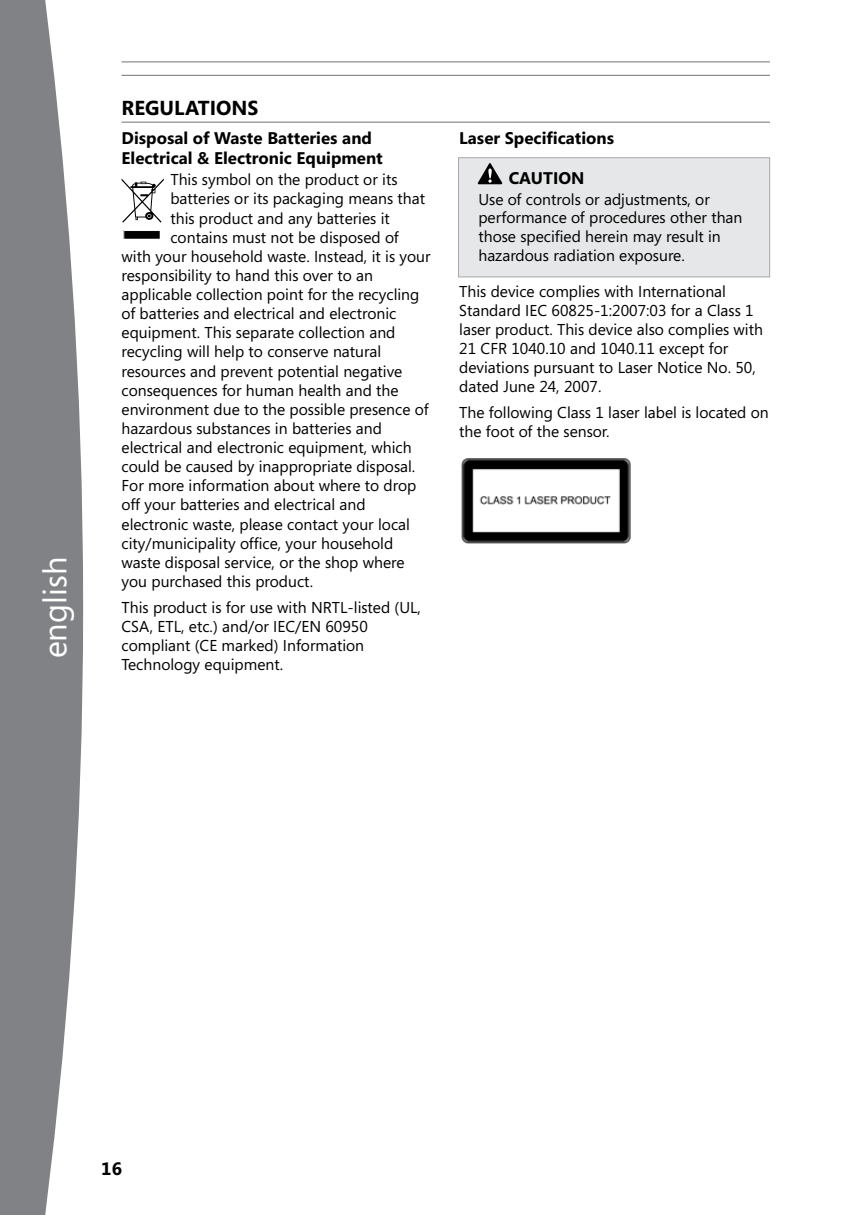
<style>
.page{position:relative;width:851px;height:1215px;background:#fff}
.page>*{position:absolute;margin:0;border:0;box-sizing:border-box;transform-origin:0 0}
.t1{font:32.62px "Segoe";letter-spacing:.005em;color:#fff}
.t2{font:700 20.25px "Segoe";color:#000}
.t3{font:700 18px "Segoe";color:#000}
.t4{font:700 16.88px/20.2px "Segoe";color:#000}
.t5{font:15.75px/19.1px "Segoe";color:#000}
</style>
<div class="page">
<hr style="left:122px;top:61px;width:648px;height:1px;background:#808285">
<hr style="left:122px;top:75px;width:648px;height:1px;background:#808285">
<svg style="left:0;top:0;width:83px;height:1215px;background:#939497"></svg>
<div style="left:458px;top:157px;width:312px;height:120px;background:#e6e7e8;border:1px solid #a7a9ac"></div>
<svg style="left:478px;top:163px;width:24px;height:21px"></svg>
<hr style="left:122px;top:122px;width:648px;height:1px;background:#808285">
<svg style="left:122px;top:178px;width:42px;height:45px"></svg>
<div style="left:124px;top:231px;width:36px;height:8px;background:#000"></div>
<div style="left:124px;top:230px;width:36px;height:9px;border:1px solid #fff"></div>
<img style="left:461px;top:458px;width:170px;height:86px">
<h1 class="t1" style="left:33px;top:658px;width:103px;rotate:-90deg">english</h1>
<p class="t2" style="left:122px;top:93px;width:38px">Regula</p>
<p class="t2" style="left:198px;top:93px;width:60px">tions</p>
<p class="t4" style="left:122px;top:127px;width:263px">Disposal of Waste Batteries and<br>Electrical &amp; Electronic Equipment</p>
<p class="t5" style="left:170px;top:170px;width:228px">This symbol on the product or its</p>
<p class="t5" style="left:170px;top:189px;width:256px">batteries or its packaging means that</p>
<p class="t5" style="left:170px;top:208px;width:221px">this product and any batteries it</p>
<p class="t5" style="left:170px;top:227px;width:230px">contains must not be disposed of</p>
<p class="t5" style="left:121px;top:246px;width:310px">with your household waste. Instead, it is your</p>
<p class="t5" style="left:121px;top:265px;width:253px">responsibility to hand this over to an</p>
<p class="t5" style="left:121px;top:285px;width:299px">applicable collection point for the recycling</p>
<p class="t5" style="left:121px;top:304px;width:276px">of batteries and electrical and electronic</p>
<p class="t5" style="left:121px;top:323px;width:275px">equipment. This separate collection and</p>
<p class="t5" style="left:121px;top:342px;width:261px">recycling will help to conserve natural</p>
<p class="t5" style="left:121px;top:361px;width:282px">resources and prevent potential negative</p>
<p class="t5" style="left:121px;top:380px;width:278px">consequences for human health and the</p>
<p class="t5" style="left:121px;top:399px;width:308px">environment due to the possible presence of</p>
<p class="t5" style="left:121px;top:418px;width:262px">hazardous substances in batteries and</p>
<p class="t5" style="left:121px;top:438px;width:291px">electrical and electronic equipment, which</p>
<p class="t5" style="left:121px;top:457px;width:295px">could be caused by inappropriate disposal.</p>
<p class="t5" style="left:121px;top:476px;width:296px">For more information about where to drop</p>
<p class="t5" style="left:121px;top:495px;width:245px">off your batteries and electrical and</p>
<p class="t5" style="left:121px;top:514px;width:290px">electronic waste, please contact your local</p>
<p class="t5" style="left:121px;top:533px;width:273px">city/municipality office, your household</p>
<p class="t5" style="left:121px;top:552px;width:284px">waste disposal service, or the shop where</p>
<p class="t5" style="left:121px;top:571px;width:193px">you purchased this product.</p>
<p class="t5" style="left:121px;top:597px;width:301px">This product is for use with NRTL-listed (UL, CSA, ETL, etc.) and/or IEC/EN 60950 compliant (CE marked) Information Technology equipment.</p>
<p class="t4" style="left:459px;top:127px;width:156px">Laser Specifications</p>
<p class="t4" style="left:508px;top:167px;width:12px">Cau</p>
<p class="t4" style="left:543px;top:167px;width:43px">tion</p>
<p class="t5" style="left:478px;top:190px;width:265px">Use of controls or adjustments, or performance of procedures other than those specified herein may result in hazardous radiation exposure.</p>
<p class="t5" style="left:459px;top:281px;width:305px">This device complies with International Standard IEC 60825-1:2007:03 for a Class 1 laser product. This device also complies with 21 CFR 1040.10 and 1040.11 except for deviations pursuant to Laser Notice No. 50, dated June 24, 2007.</p>
<p class="t5" style="left:459px;top:403px;width:311px">The following Class 1 laser label is located on the foot of the sensor.</p>
<p class="t3" style="left:101px;top:1155px;width:22px">16</p>
</div>
